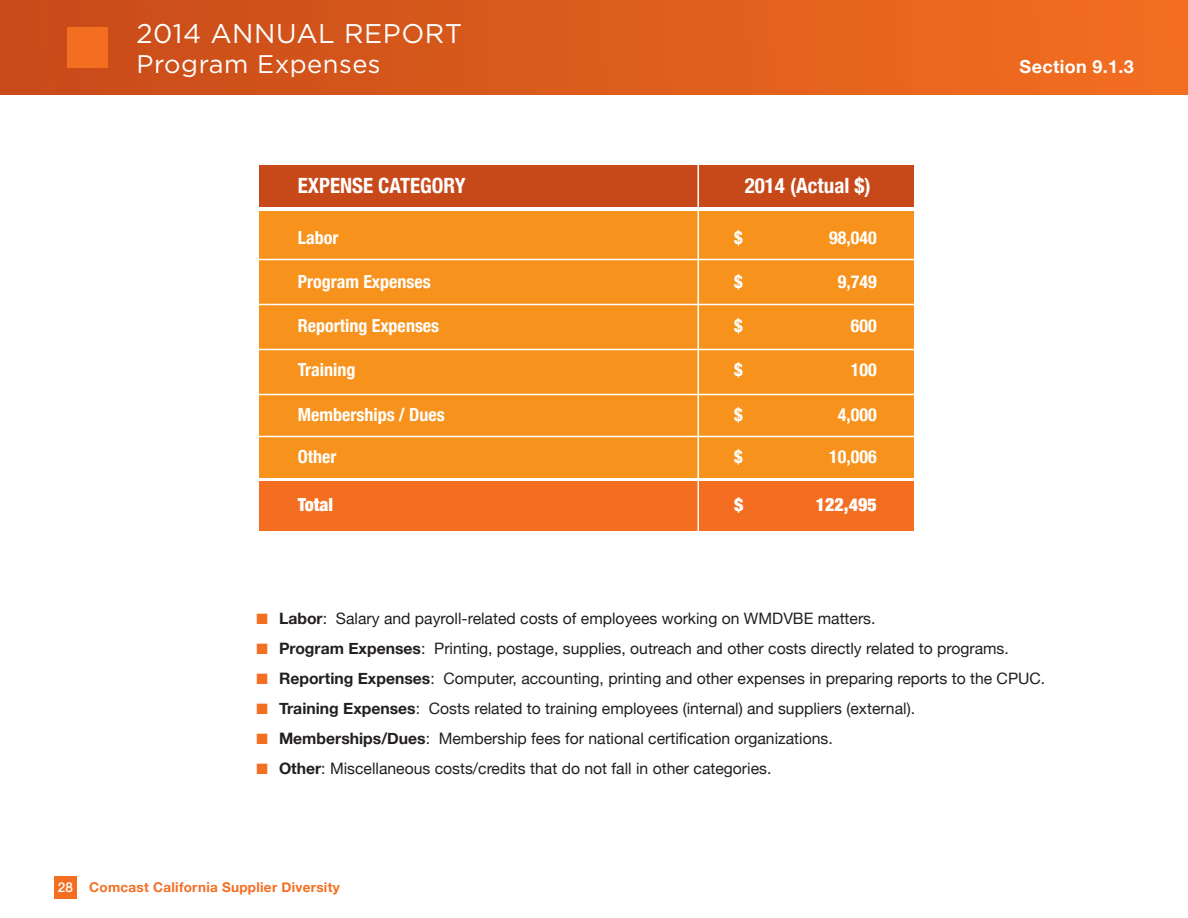
<style>
.page{position:relative;width:1188px;height:918px;background:#fff}
.page>*{position:absolute;margin:0;border:0;box-sizing:border-box;transform-origin:0 0}
.t1{font:27px "Gotham";letter-spacing:.02em;color:#fff}
.t2{font:25.5px "Gotham";letter-spacing:.02em;color:#fff}
.t3{font:700 condensed 21px "Helvetica Neue";color:#fff}
.t4{font:700 condensed 18px "Helvetica Neue";color:#fff}
.t5{font:900 condensed 18px "Helvetica Neue";color:#fff}
.t6{font:700 18px "Helvetica Neue";letter-spacing:.02em;color:#fff}
.t7{font:15.75px "Helvetica Neue";color:#231f20}
.t8{font:700 13.5px "Helvetica Neue";letter-spacing:.02em;color:#f36e21}
.s1{color:#f36e21}
.s2{font-weight:700}
.s3{font-weight:500;color:#fff}
</style>
<div class="page">
<div style="left:54px;top:876px;width:22px;height:22px;background:#f36e21"></div>
<div style="left:0;top:0;width:1188px;height:94px;background:linear-gradient(to right,#c64a19,#f36f21)"></div>
<div style="left:68px;top:27px;width:40px;height:41px;background:#f36e21"></div>
<div style="left:259px;top:482px;width:655px;height:49px;background:#f36e21"></div>
<div style="left:259px;top:212px;width:655px;height:266px;background:#f7931d"></div>
<div style="left:259px;top:165px;width:655px;height:42px;background:#c74919"></div>
<hr style="left:257px;top:436px;width:663px;height:1px;background:#fff">
<hr style="left:257px;top:394px;width:663px;height:1px;background:#fff">
<hr style="left:257px;top:349px;width:663px;height:1px;background:#fff">
<hr style="left:257px;top:304px;width:663px;height:1px;background:#fff">
<hr style="left:257px;top:259px;width:663px;height:1px;background:#fff">
<hr style="left:697px;top:164px;width:2px;height:420px;background:#fff">
<h1 class="t1" style="left:136px;top:17px;width:117px">2014 Annual</h1>
<h1 class="t1" style="left:344px;top:17px;width:40px">Report</h1>
<h2 class="t2" style="left:136px;top:48px;width:246px">Program Expenses</h2>
<p class="t6" style="left:1020px;top:55px;width:116px">Section 9.1.3</p>
<h3 class="t3" style="left:298px;top:173px;width:22px">Expense</h3>
<h3 class="t3" style="left:378px;top:173px;width:24px">Category</h3>
<h3 class="t3" style="left:745px;top:173px;width:128px">2014 (Actual $)</h3>
<p class="t4" style="left:298px;top:226px;width:42px">Labor</p>
<p class="t4" style="left:734px;top:226px;width:10px">$</p>
<p class="t4" style="left:829px;top:226px;width:49px">98,040</p>
<p class="t4" style="left:298px;top:271px;width:135px">Program Expenses</p>
<p class="t4" style="left:734px;top:271px;width:10px">$</p>
<p class="t4" style="left:838px;top:271px;width:40px">9,749</p>
<p class="t4" style="left:298px;top:315px;width:143px">Reporting Expenses</p>
<p class="t4" style="left:734px;top:315px;width:10px">$</p>
<p class="t4" style="left:851px;top:315px;width:27px">600</p>
<p class="t4" style="left:298px;top:359px;width:59px">Training</p>
<p class="t4" style="left:734px;top:359px;width:10px">$</p>
<p class="t4" style="left:851px;top:359px;width:27px">100</p>
<p class="t4" style="left:298px;top:403px;width:149px">Memberships / Dues</p>
<p class="t4" style="left:734px;top:403px;width:10px">$</p>
<p class="t4" style="left:838px;top:403px;width:40px">4,000</p>
<p class="t4" style="left:298px;top:445px;width:40px">Other</p>
<p class="t4" style="left:734px;top:445px;width:10px">$</p>
<p class="t4" style="left:829px;top:445px;width:49px">10,006</p>
<p class="t5" style="left:298px;top:494px;width:37px">Total</p>
<p class="t5" style="left:734px;top:494px;width:11px">$</p>
<p class="t5" style="left:816px;top:494px;width:62px">122,495</p>
<p class="t7" style="left:256px;top:609px;width:621px"><span class="s1">■</span> <span class="s2">Labor</span>: Salary and payroll-related costs of employees working on WMDVBE matters.</p>
<p class="t7" style="left:256px;top:639px;width:754px"><span class="s1">■</span> <span class="s2">Program Expenses</span>: Printing, postage, supplies, outreach and other costs directly related to programs.</p>
<p class="t7" style="left:256px;top:669px;width:790px"><span class="s1">■</span> <span class="s2">Reporting Expenses</span>: Computer, accounting, printing and other expenses in preparing reports to the CPUC.</p>
<p class="t7" style="left:256px;top:699px;width:660px"><span class="s1">■</span> <span class="s2">Training Expenses</span>: Costs related to training employees (internal) and suppliers (external).</p>
<p class="t7" style="left:256px;top:729px;width:578px"><span class="s1">■</span> <span class="s2">Memberships/Dues</span>: Membership fees for national certification organizations.</p>
<p class="t7" style="left:256px;top:759px;width:516px"><span class="s1">■</span> <span class="s2">Other</span>: Miscellaneous costs/credits that do not fall in other categories.</p>
<p class="t8" style="left:58px;top:879px;width:284px"><span class="s3">28</span> Comcast California Supplier Diversity</p>
</div>
